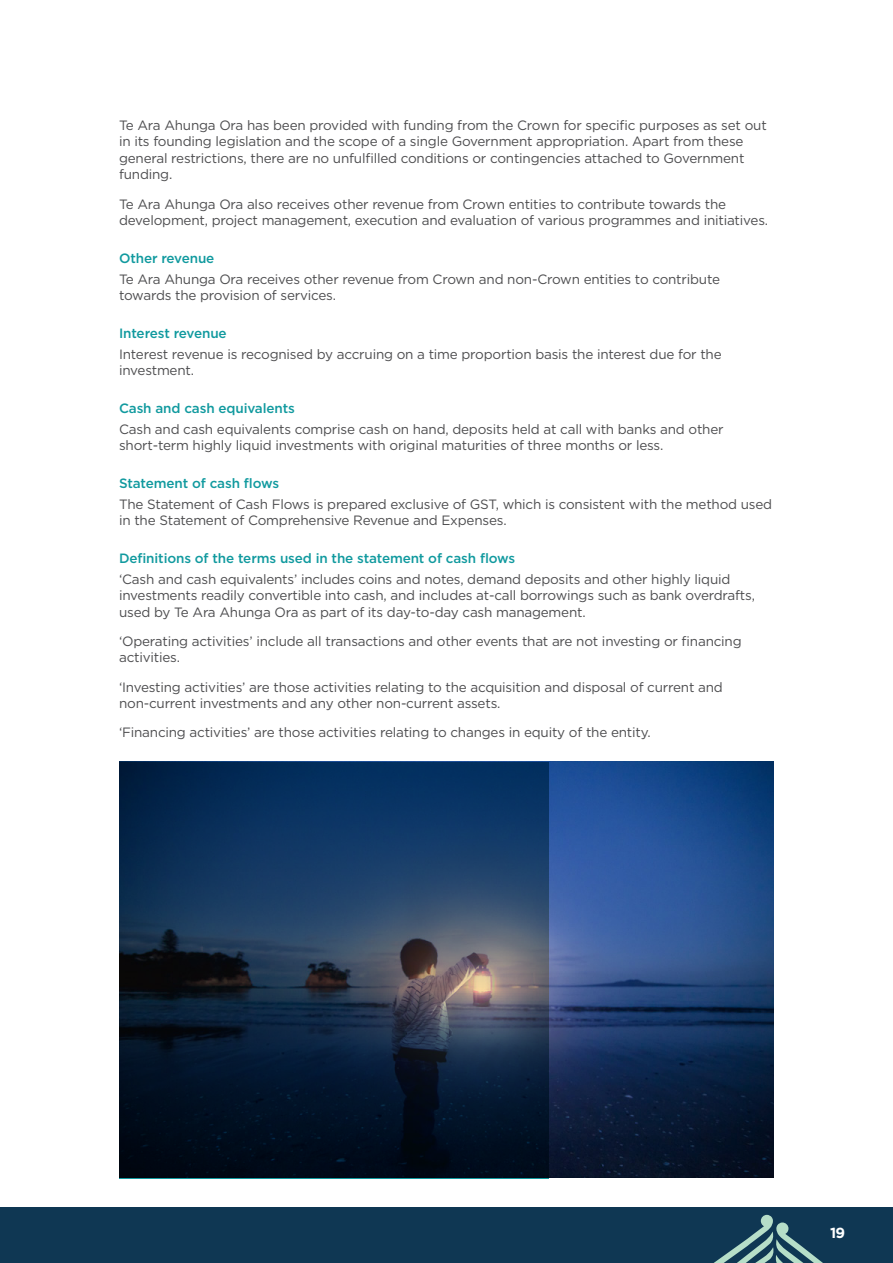
<style>
.page{position:relative;width:893px;height:1263px;background:#fff}
.page>*{position:absolute;margin:0;border:0;box-sizing:border-box;transform-origin:0 0}
.t1{font:700 14.55px "Gotham";color:#fff}
.t2{font:13.5px/16.5px "Gotham";letter-spacing:-.015em;color:#4d4d4f}
.t3{font:500 13.5px "Gotham";letter-spacing:-.01em;color:#119a9f}
</style>
<div class="page">
<div style="left:0;top:1208px;width:893px;height:55px;background:#0f3753"></div>
<svg style="left:714px;top:1215px;width:109px;height:48px"></svg>
<img style="left:119px;top:761px;width:655px;height:417px">
<svg style="left:119px;top:763px;width:430px;height:415px;background:#172d48"></svg>
<p class="t2" style="left:119px;top:117px;width:649px">Te Ara Ahunga Ora has been provided with funding from the Crown for specific purposes as set out in its founding legislation and the scope of a single Government appropriation. Apart from these general restrictions, there are no unfulfilled conditions or contingencies attached to Government funding.</p>
<p class="t2" style="left:119px;top:195px;width:651px">Te Ara Ahunga Ora also receives other revenue from Crown entities to contribute towards the development, project management, execution and evaluation of various programmes and initiatives.</p>
<p class="t3" style="left:119px;top:249px;width:97px">Other revenue</p>
<p class="t2" style="left:119px;top:270px;width:602px">Te Ara Ahunga Ora receives other revenue from Crown and non-Crown entities to contribute towards the provision of services.</p>
<p class="t3" style="left:119px;top:324px;width:109px">Interest revenue</p>
<p class="t2" style="left:119px;top:345px;width:604px">Interest revenue is recognised by accruing on a time proportion basis the interest due for the investment.</p>
<p class="t3" style="left:119px;top:399px;width:177px">Cash and cash equivalents</p>
<p class="t2" style="left:119px;top:420px;width:606px">Cash and cash equivalents comprise cash on hand, deposits held at call with banks and other short-term highly liquid investments with original maturities of three months or less.</p>
<p class="t3" style="left:119px;top:474px;width:162px">Statement of cash flows</p>
<p class="t2" style="left:119px;top:495px;width:655px">The Statement of Cash Flows is prepared exclusive of GST, which is consistent with the method used in the Statement of Comprehensive Revenue and Expenses.</p>
<p class="t3" style="left:119px;top:549px;width:398px">Definitions of the terms used in the statement of cash flows</p>
<p class="t2" style="left:119px;top:570px;width:637px">‘Cash and cash equivalents’ includes coins and notes, demand deposits and other highly liquid investments readily convertible into cash, and includes at-call borrowings such as bank overdrafts, used by Te Ara Ahunga Ora as part of its day-to-day cash management.</p>
<p class="t2" style="left:119px;top:633px;width:624px">‘Operating activities’ include all transactions and other events that are not investing or financing activities.</p>
<p class="t2" style="left:119px;top:678px;width:605px">‘Investing activities’ are those activities relating to the acquisition and disposal of current and non-current investments and any other non-current assets.</p>
<p class="t2" style="left:119px;top:724px;width:533px">‘Financing activities’ are those activities relating to changes in equity of the entity.</p>
<p class="t1" style="left:830px;top:1223px;width:17px">19</p>
</div>
